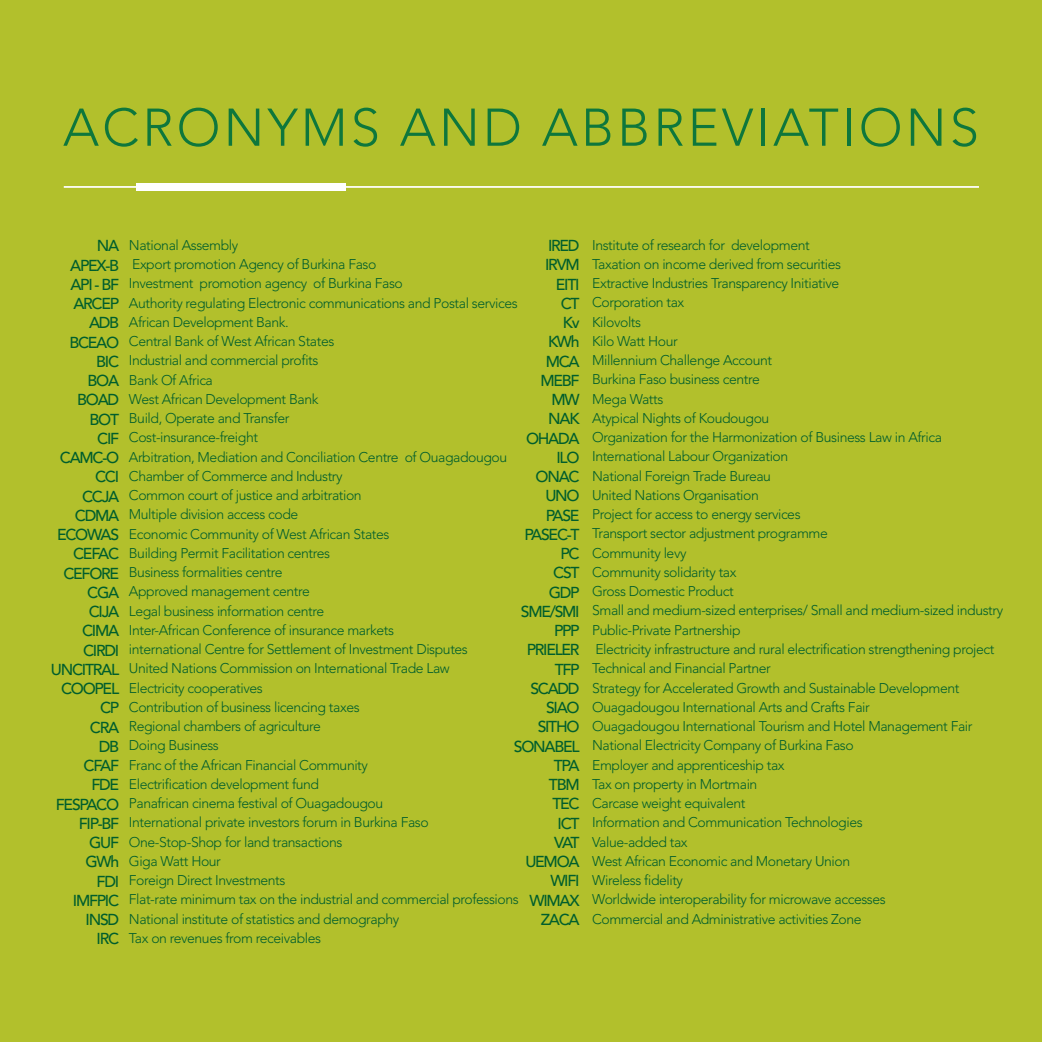
<style>
.page{position:relative;width:1042px;height:1042px;background:#b2c02c}
.page>*{position:absolute;margin:0;border:0;box-sizing:border-box;transform-origin:0 0}
.t1{font:300 52.5px "Avenir";letter-spacing:.06em;color:#0e773c}
.t2{font:500 15.75px/19.2px "Avenir";letter-spacing:-.08em;color:#005e2d;text-align:right}
.t3{font:300 14px/19.2px "Avenir";letter-spacing:-.03em;color:#005e2d}
</style>
<div class="page">
<hr style="left:64px;top:186px;width:915px;height:2px;background:#fff">
<div style="left:137px;top:183px;width:209px;height:7px;background:#fff"></div>
<h1 class="t1" style="left:63px;top:97px;width:917px">ACRONYMS AND ABBREVIATIONS</h1>
<p class="t3" style="left:129px;top:235px;width:391px">National Assembly<br>Export promotion Agency of Burkina Faso<br>Investment promotion agency of Burkina Faso<br>Authority regulating Electronic communications and Postal services African Development Bank.<br>Central Bank of West African States<br>Industrial and commercial profits<br>Bank Of Africa<br>West African Development Bank<br>Build, Operate and Transfer<br>Cost-insurance-freight<br>Arbitration, Mediation and Conciliation Centre of Ouagadougou Chamber of Commerce and Industry<br>Common court of justice and arbitration<br>Multiple division access code<br>Economic Community of West African States<br>Building Permit Facilitation centres<br>Business formalities centre<br>Approved management centre<br>Legal business information centre<br>Inter-African Conference of insurance markets<br>international Centre for Settlement of Investment Disputes<br>United Nations Commission on International Trade Law<br>Electricity cooperatives<br>Contribution of business licencing taxes<br>Regional chambers of agriculture<br>Doing Business<br>Franc of the African Financial Community<br>Electrification development fund<br>Panafrican cinema festival of Ouagadougou<br>International private investors forum in Burkina Faso One-Stop-Shop for land transactions<br>Giga Watt Hour<br>Foreign Direct Investments<br>Flat-rate minimum tax on the industrial and commercial professions National institute of statistics and demography<br>Tax on revenues from receivables</p>
<p class="t3" style="left:592px;top:235px;width:413px">Institute of research for development<br>Taxation on income derived from securities<br>Extractive Industries Transparency Initiative<br>Corporation tax<br>Kilovolts<br>Kilo Watt Hour<br>Millennium Challenge Account<br>Burkina Faso business centre<br>Mega Watts<br>Atypical Nights of Koudougou<br>Organization for the Harmonization of Business Law in Africa International Labour Organization<br>National Foreign Trade Bureau<br>United Nations Organisation<br>Project for access to energy services<br>Transport sector adjustment programme<br>Community levy<br>Community solidarity tax<br>Gross Domestic Product<br>Small and medium-sized enterprises/ Small and medium-sized industry Public-Private Partnership<br>Electricity infrastructure and rural electrification strengthening project Technical and Financial Partner<br>Strategy for Accelerated Growth and Sustainable Development Ouagadougou International Arts and Crafts Fair<br>Ouagadougou International Tourism and Hotel Management Fair National Electricity Company of Burkina Faso<br>Employer and apprenticeship tax<br>Tax on property in Mortmain<br>Carcase weight equivalent<br>Information and Communication Technologies<br>Value-added tax<br>West African Economic and Monetary Union<br>Wireless fidelity<br>Worldwide interoperability for microwave accesses<br>Commercial and Administrative activities Zone</p>
<p class="t2" style="left:51px;top:237px;width:70px">NA<br>APEX-B<br>API - BF<br>ARCEP<br>ADB<br>BCEAO<br>BIC<br>BOA<br>BOAD<br>BOT<br>CIF<br>CAMC-O<br>CCI<br>CCJA<br>CDMA<br>ECOWAS<br>CEFAC<br>CEFORE<br>CGA<br>CIJA<br>CIMA<br>CIRDI<br>UNCITRAL<br>COOPEL<br>CP<br>CRA<br>DB<br>CFAF<br>FDE<br>FESPACO<br>FIP-BF<br>GUF<br>GWh<br>FDI<br>IMFPIC<br>INSD<br>IRC</p>
<p class="t2" style="left:514px;top:236px;width:67px">IRED<br>IRVM<br>EITI<br>CT<br>Kv<br>KWh<br>MCA<br>MEBF<br>MW<br>NAK<br>OHADA<br>ILO<br>ONAC<br>UNO<br>PASE<br>PASEC-T<br>PC<br>CST<br>GDP<br>SME/SMI<br>PPP<br>PRIELER<br>TFP<br>SCADD<br>SIAO<br>SITHO<br>SONABEL<br>TPA<br>TBM<br>TEC<br>ICT<br>VAT<br>UEMOA<br>WIFI<br>WIMAX<br>ZACA</p>
</div>
